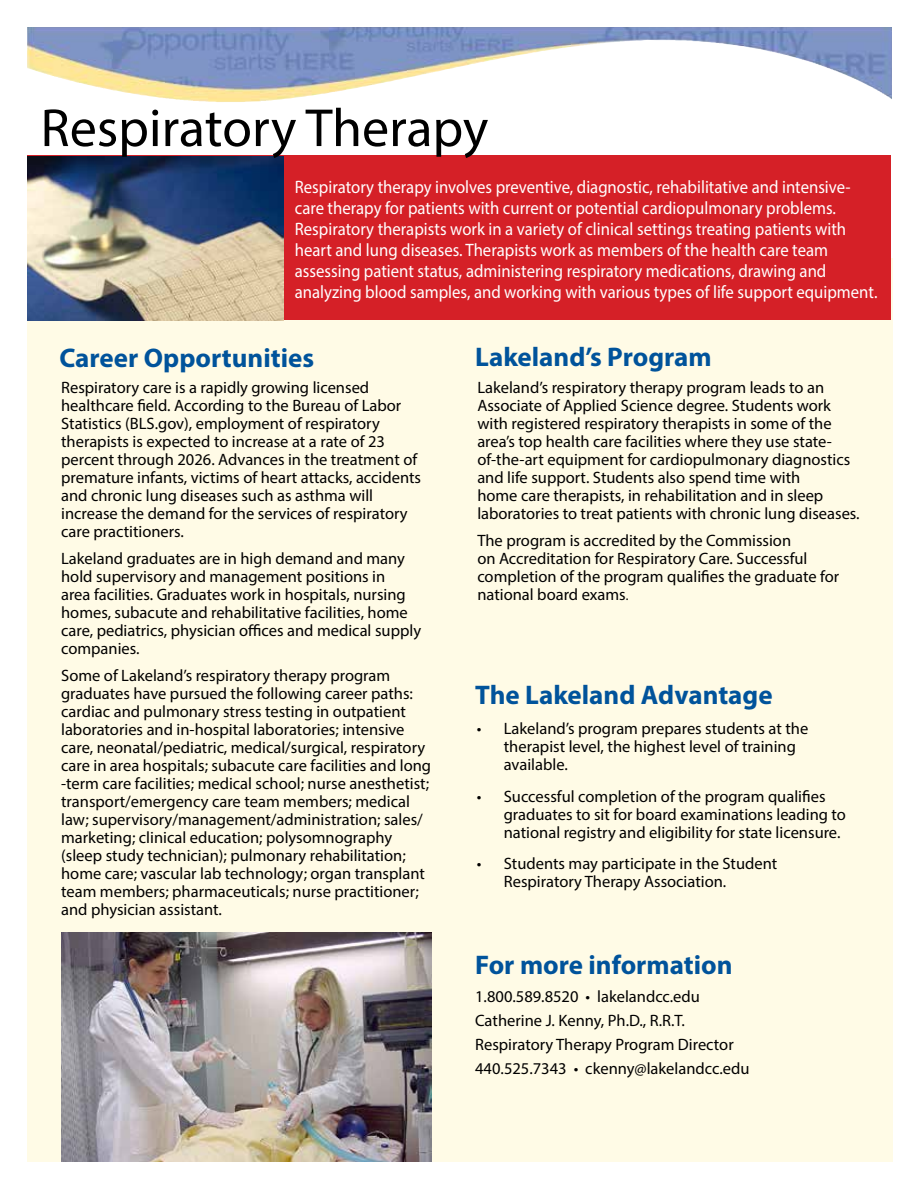
<style>
.page{position:relative;width:918px;height:1188px;background:#fff}
.page>*{position:absolute;margin:0;border:0;box-sizing:border-box;transform-origin:0 0}
.t1{font:54px "Myriad Pro";color:#000}
.t2{font:700 27px "Myriad Pro";color:#00539b}
.t3{font:18px/21px "Myriad Pro";color:#fff;scale:.93 1}
.t4{font:16.5px/18px "Myriad Pro";color:#000}
.s1{font-size:14.25px}
</style>
<div class="page">
<div style="left:27px;top:258px;width:865px;height:904px;background:#fffbe6"></div>
<img style="left:27px;top:27px;width:756px;height:75px">
<div style="left:27px;top:156px;width:864px;height:164px;background:#d52027"></div>
<img style="left:27px;top:156px;width:256px;height:165px">
<img style="left:61px;top:933px;width:371px;height:229px">
<h1 class="t1" style="left:40px;top:95px;width:449px">Respiratory Therapy</h1>
<p class="t3" style="left:295px;top:176px;width:628px">Respiratory therapy involves preventive, diagnostic, rehabilitative and intensive&shy;care therapy for patients with current or potential cardiopulmonary problems.<br>Respiratory therapists work in a variety of clinical settings treating patients with heart and lung diseases. Therapists work as members of the health care team assessing patient status, administering respiratory medications, drawing and analyzing blood samples, and working with various types of life support equipment.</p>
<h2 class="t2" style="left:59px;top:340px;width:256px">Career Opportunities</h2>
<h2 class="t2" style="left:475px;top:339px;width:238px">Lakeland’s Program</h2>
<p class="t4" style="left:61px;top:379px;width:362px">Respiratory care is a rapidly growing licensed healthcare field. According to the Bureau of Labor Statistics (BLS.gov), employment of respiratory therapists is expected to increase at a rate of 23 percent through 2026. Advances in the treatment of premature infants, victims of heart attacks, accidents and chronic lung diseases such as asthma will increase the demand for the services of respiratory care practitioners.</p>
<p class="t4" style="left:61px;top:550px;width:361px">Lakeland graduates are in high demand and many hold supervisory and management positions in<br>area facilities. Graduates work in hospitals, nursing homes, subacute and rehabilitative facilities, home care, pediatrics, physician offices and medical supply companies.</p>
<p class="t4" style="left:61px;top:667px;width:372px">Some of Lakeland’s respiratory therapy program graduates have pursued the following career paths: cardiac and pulmonary stress testing in outpatient laboratories and in-hospital laboratories; intensive care, neonatal/pediatric, medical/surgical, respiratory care in area hospitals; subacute care facilities and long -term care facilities; medical school; nurse anesthetist; transport/emergency care team members; medical law; supervisory/management/administration; sales/ marketing; clinical education; polysomnography (sleep study technician); pulmonary rehabilitation; home care; vascular lab technology; organ transplant team members; pharmaceuticals; nurse practitioner; and physician assistant.</p>
<p class="t4" style="left:477px;top:379px;width:384px">Lakeland’s respiratory therapy program leads to an Associate of Applied Science degree. Students work with registered respiratory therapists in some of the area’s top health care facilities where they use state&shy;of-the-art equipment for cardiopulmonary diagnostics and life support. Students also spend time with<br>home care therapists, in rehabilitation and in sleep laboratories to treat patients with chronic lung diseases.</p>
<p class="t4" style="left:477px;top:532px;width:364px">The program is accredited by the Commission<br>on Accreditation for Respiratory Care. Successful completion of the program qualifies the graduate for national board exams<span class="s1">.</span></p>
<h2 class="t2" style="left:475px;top:678px;width:299px">The Lakeland Advantage</h2>
<p class="t4" style="left:504px;top:720px;width:306px;text-indent:-27px">• Lakeland’s program prepares students at the therapist level, the highest level of training available.</p>
<p class="t4" style="left:504px;top:787px;width:344px;text-indent:-27px">• Successful completion of the program qualifies graduates to sit for board examinations leading to national registry and eligibility for state licensure.</p>
<p class="t4" style="left:504px;top:855px;width:275px;text-indent:-27px">• Students may participate in the Student<br>Respiratory Therapy Association.</p>
<h2 class="t2" style="left:475px;top:947px;width:259px">For more information</h2>
<p class="t4" style="left:475px;top:984px;width:276px;line-height:24px">1.800.589.8520 • lakelandcc.edu Catherine J. Kenny, Ph.D., R.R.T.<br>Respiratory Therapy Program Director 440.525.7343 • ckenny@lakelandcc.edu</p>
</div>
